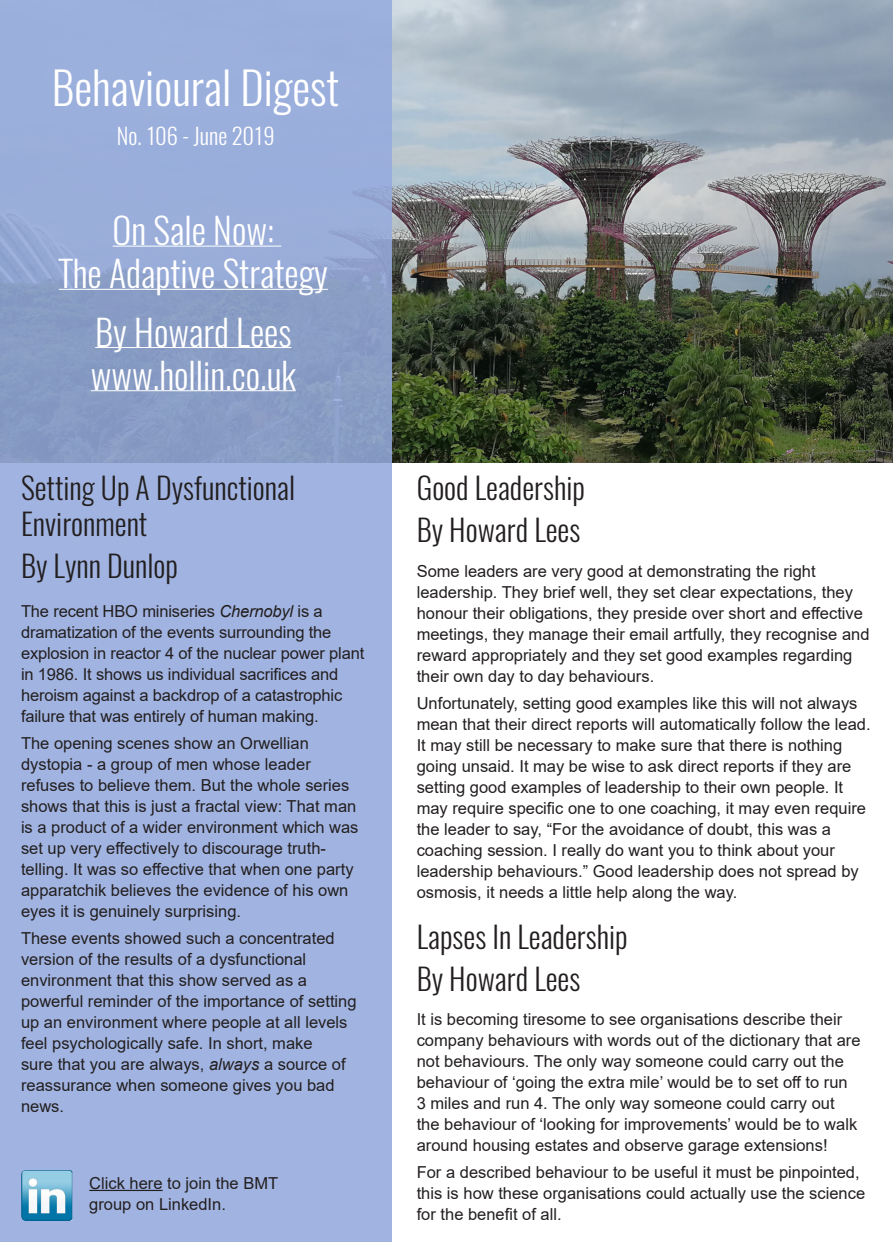
<style>
.page{position:relative;width:893px;height:1242px;background:#fff}
.page>*{position:absolute;margin:0;border:0;box-sizing:border-box;transform-origin:0 0}
.t1{font:300 45px "Oswald";color:#fff}
.t2{font:300 36px "Oswald";color:#fff}
.t3{font:300 30px/36px "Oswald";color:#231f20}
.t4{font:300 22.5px "Oswald";color:#fff}
.t5{font:16.5px/21px "Arial";color:#231f20}
.s1{font-style:italic}
</style>
<div class="page">
<div style="left:0;top:447px;width:391px;height:795px;background:#a1b4e1"></div>
<img style="left:391px;top:0;width:501px;height:463px">
<img style="left:21px;top:1170px;width:51px;height:51px">
<hr style="left:89px;top:1190px;width:74px;height:1px;background:#231f20">
<div style="left:0;top:0;width:391px;height:463px;background:linear-gradient(to bottom,#a1b5e4,#8599c0)"></div>
<hr style="left:113px;top:246px;width:168px;height:1px;background:#fff">
<hr style="left:59px;top:289px;width:269px;height:1px;background:#fff">
<hr style="left:95px;top:347px;width:197px;height:1px;background:#fff">
<hr style="left:91px;top:390px;width:205px;height:1px;background:#fff">
<p class="t1" style="left:52px;top:58px;width:289px">Behavioural Digest</p>
<p class="t4" style="left:117px;top:121px;width:159px">No. 106 - June 2019</p>
<p class="t2" style="left:113px;top:207px;width:163px">On Sale Now:</p>
<p class="t2" style="left:59px;top:250px;width:271px">The Adaptive Strategy</p>
<p class="t2" style="left:95px;top:308px;width:198px">By Howard Lees</p>
<p class="t2" style="left:91px;top:351px;width:207px">www.hollin.co.uk</p>
<p class="t3" style="left:21px;top:470px;width:276px">Setting Up A Dysfunctional<br>Environment</p>
<p class="t3" style="left:21px;top:548px;width:158px">By Lynn Dunlop</p>
<p class="t5" style="left:21px;top:601px;width:345px">The recent HBO miniseries <span class="s1">Chernobyl</span> is a dramatization of the events surrounding the explosion in reactor 4 of the nuclear power plant in 1986. It shows us individual sacrifices and heroism against a backdrop of a catastrophic failure that was entirely of human making.</p>
<p class="t5" style="left:21px;top:733px;width:339px">The opening scenes show an Orwellian dystopia - a group of men whose leader refuses to believe them. But the whole series shows that this is just a fractal view: That man is a product of a wider environment which was set up very effectively to discourage truth&shy;telling. It was so effective that when one party apparatchik believes the evidence of his own eyes it is genuinely surprising.</p>
<p class="t5" style="left:21px;top:928px;width:337px">These events showed such a concentrated version of the results of a dysfunctional environment that this show served as a powerful reminder of the importance of setting up an environment where people at all levels feel psychologically safe. In short, make<br>sure that you are always, <span class="s1">always</span> a source of reassurance when someone gives you bad news.</p>
<p class="t5" style="left:89px;top:1172px;width:190px">Click here to join the BMT group on LinkedIn.</p>
<p class="t3" style="left:417px;top:470px;width:170px">Good Leadership</p>
<p class="t3" style="left:417px;top:512px;width:165px">By Howard Lees</p>
<p class="t5" style="left:417px;top:560px;width:454px">Some leaders are very good at demonstrating the right leadership. They brief well, they set clear expectations, they honour their obligations, they preside over short and effective meetings, they manage their email artfully, they recognise and reward appropriately and they set good examples regarding their own day to day behaviours.</p>
<p class="t5" style="left:417px;top:692px;width:455px">Unfortunately, setting good examples like this will not always mean that their direct reports will automatically follow the lead.<br>It may still be necessary to make sure that there is nothing going unsaid. It may be wise to ask direct reports if they are setting good examples of leadership to their own people. It may require specific one to one coaching, it may even require the leader to say, “For the avoidance of doubt, this was a coaching session. I really do want you to think about your leadership behaviours.” Good leadership does not spread by osmosis, it needs a little help along the way.</p>
<p class="t3" style="left:417px;top:919px;width:212px">Lapses In Leadership</p>
<p class="t3" style="left:417px;top:961px;width:165px">By Howard Lees</p>
<p class="t5" style="left:417px;top:1009px;width:445px">It is becoming tiresome to see organisations describe their company behaviours with words out of the dictionary that are not behaviours. The only way someone could carry out the behaviour of ‘going the extra mile’ would be to set off to run 3 miles and run 4. The only way someone could carry out the behaviour of ‘looking for improvements’ would be to walk around housing estates and observe garage extensions!</p>
<p class="t5" style="left:417px;top:1162px;width:450px">For a described behaviour to be useful it must be pinpointed, this is how these organisations could actually use the science for the benefit of all.</p>
</div>
